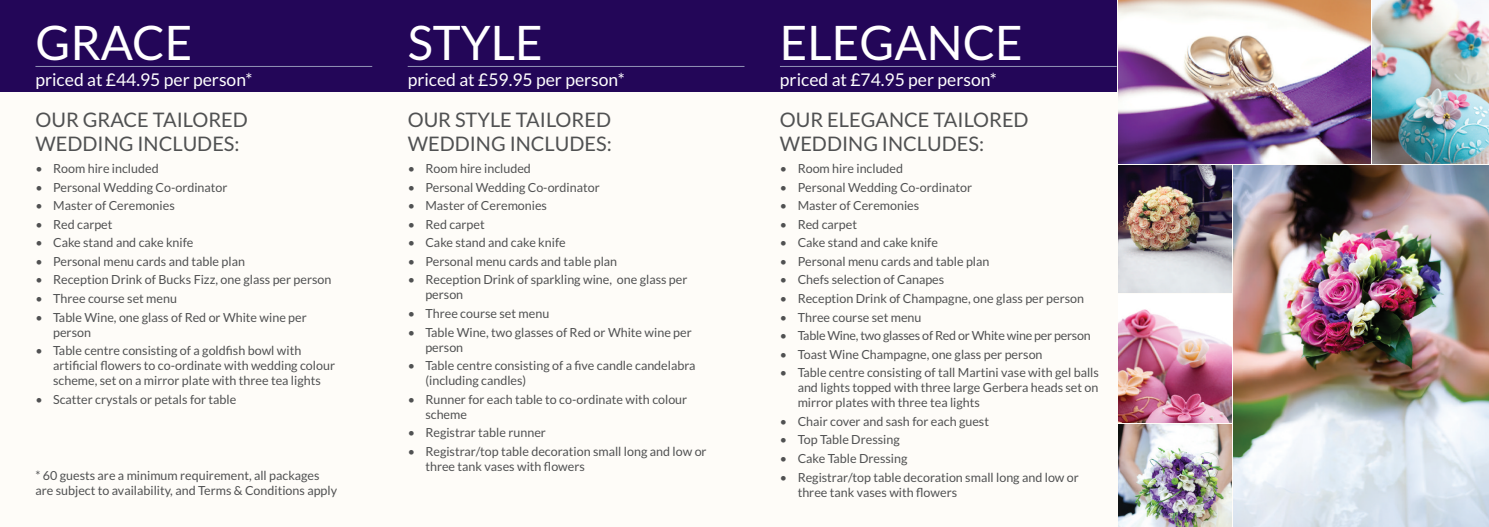
<style>
.page{position:relative;width:1489px;height:527px;background:#fff}
.page>*{position:absolute;margin:0;border:0;box-sizing:border-box;transform-origin:0 0}
.t1{font:47.5px "Lato";color:#fff}
.t2{font:20px/24px "Lato";color:#505152}
.t3{font:17.5px "Lato";color:#fff}
.t4{font:12.5px/15px "Lato";color:#505152}
.t5{font:12.5px "Lato";letter-spacing:-.02em;color:#505152}
</style>
<div class="page">
<div style="left:0;top:0;width:1488px;height:526px;background:#fefcf8"></div>
<div style="left:0;top:0;width:1116px;height:91px;background:#230658"></div>
<hr style="left:407px;top:66px;width:337px;height:1px;background:#9194b6">
<hr style="left:780px;top:66px;width:336px;height:1px;background:#9194b6">
<hr style="left:35px;top:66px;width:337px;height:1px;background:#9194b6">
<img style="left:1233px;top:165px;width:255px;height:361px">
<img style="left:1118px;top:0;width:251px;height:163px">
<img style="left:1372px;top:0;width:116px;height:163px">
<img style="left:1118px;top:165px;width:113px;height:127px">
<img style="left:1118px;top:309px;width:113px;height:114px">
<img style="left:1118px;top:424px;width:113px;height:102px">
<h1 class="t1" style="left:35px;top:16px;width:158px">GRACE</h1>
<h3 class="t3" style="left:35px;top:70px;width:218px">priced at £44.95 per person*</h3>
<h2 class="t2" style="left:35px;top:108px;width:214px">OUR GRACE TAILORED<br>WEDDING INCLUDES:</h2>
<p class="t4" style="left:35px;top:161px;width:125px">• Room hire included</p>
<p class="t4" style="left:35px;top:179px;width:194px">• Personal Wedding Co-ordinator</p>
<p class="t4" style="left:35px;top:198px;width:141px">• Master of Ceremonies</p>
<p class="t4" style="left:35px;top:216px;width:79px">• Red carpet</p>
<p class="t4" style="left:35px;top:235px;width:159px">• Cake stand and cake knife</p>
<p class="t4" style="left:35px;top:254px;width:211px">• Personal menu cards and table plan</p>
<p class="t4" style="left:35px;top:272px;width:297px">• Reception Drink of Bucks Fizz, one glass per person</p>
<p class="t4" style="left:35px;top:291px;width:143px">• Three course set menu</p>
<p class="t4" style="left:53px;top:309px;width:255px;text-indent:-18px">• Table Wine, one glass of Red or White wine per person</p>
<p class="t4" style="left:53px;top:343px;width:283px;text-indent:-18px">• Table centre consisting of a goldfish bowl with artificial flowers to co-ordinate with wedding colour scheme, set on a mirror plate with three tea lights</p>
<p class="t4" style="left:35px;top:391px;width:202px">• Scatter crystals or petals for table</p>
<p class="t4" style="left:35px;top:467px;width:303px">* 60 guests are a minimum requirement, all packages are subject to availability, and Terms &amp; Conditions apply</p>
<h1 class="t1" style="left:407px;top:16px;width:137px">STYLE</h1>
<h3 class="t3" style="left:407px;top:70px;width:218px">priced at £59.95 per person*</h3>
<h2 class="t2" style="left:407px;top:108px;width:206px">OUR STYLE TAILORED<br>WEDDING INCLUDES:</h2>
<p class="t4" style="left:407px;top:161px;width:125px">• Room hire included</p>
<p class="t4" style="left:407px;top:179px;width:194px">• Personal Wedding Co-ordinator</p>
<p class="t4" style="left:407px;top:198px;width:141px">• Master of Ceremonies</p>
<p class="t4" style="left:407px;top:216px;width:79px">• Red carpet</p>
<p class="t4" style="left:407px;top:235px;width:159px">• Cake stand and cake knife</p>
<p class="t4" style="left:407px;top:254px;width:211px">• Personal menu cards and table plan</p>
<p class="t4" style="left:425px;top:272px;width:263px;text-indent:-18px">• Reception Drink of sparkling wine, one glass per person</p>
<p class="t4" style="left:407px;top:306px;width:143px">• Three course set menu</p>
<p class="t4" style="left:425px;top:324px;width:268px;text-indent:-18px">• Table Wine, two glasses of Red or White wine per person</p>
<p class="t4" style="left:425px;top:358px;width:271px;text-indent:-18px">• Table centre consisting of a five candle candelabra (including candles)</p>
<p class="t4" style="left:425px;top:391px;width:263px;text-indent:-18px">• Runner for each table to co-ordinate with colour scheme</p>
<p class="t4" style="left:407px;top:425px;width:140px">• Registrar table runner</p>
<p class="t4" style="left:425px;top:443px;width:283px;text-indent:-18px">• Registrar/top table decoration small long and low or three tank vases with flowers</p>
<h1 class="t1" style="left:780px;top:16px;width:244px">ELEGANCE</h1>
<h3 class="t3" style="left:780px;top:70px;width:218px">priced at £74.95 per person*</h3>
<h2 class="t2" style="left:780px;top:108px;width:250px">OUR ELEGANCE TAILORED<br>WEDDING INCLUDES:</h2>
<p class="t4" style="left:780px;top:161px;width:125px">• Room hire included</p>
<p class="t4" style="left:780px;top:179px;width:194px">• Personal Wedding Co-ordinator</p>
<p class="t4" style="left:780px;top:198px;width:141px">• Master of Ceremonies</p>
<p class="t4" style="left:780px;top:216px;width:79px">• Red carpet</p>
<p class="t4" style="left:780px;top:235px;width:159px">• Cake stand and cake knife</p>
<p class="t4" style="left:780px;top:254px;width:211px">• Personal menu cards and table plan</p>
<p class="t4" style="left:780px;top:272px;width:166px">• Chefs selection of Canapes</p>
<p class="t4" style="left:780px;top:291px;width:305px">• Reception Drink of Champagne, one glass per person</p>
<p class="t4" style="left:780px;top:309px;width:143px">• Three course set menu</p>
<p class="t5" style="left:780px;top:328px;width:312px">• Table Wine, two glasses of Red or White wine per person</p>
<p class="t4" style="left:780px;top:346px;width:264px">• Toast Wine Champagne, one glass per person</p>
<p class="t4" style="left:797px;top:365px;width:303px;text-align:justify;text-indent:-18px">• Table centre consisting of tall Martini vase with gel balls and lights topped with three large Gerbera heads set on mirror plates with three tea lights</p>
<p class="t4" style="left:780px;top:413px;width:210px">• Chair cover and sash for each guest</p>
<p class="t4" style="left:780px;top:432px;width:121px">• Top Table Dressing</p>
<p class="t4" style="left:780px;top:450px;width:129px">• Cake Table Dressing</p>
<p class="t4" style="left:797px;top:469px;width:283px;text-indent:-18px">• Registrar/top table decoration small long and low or three tank vases with flowers</p>
</div>
